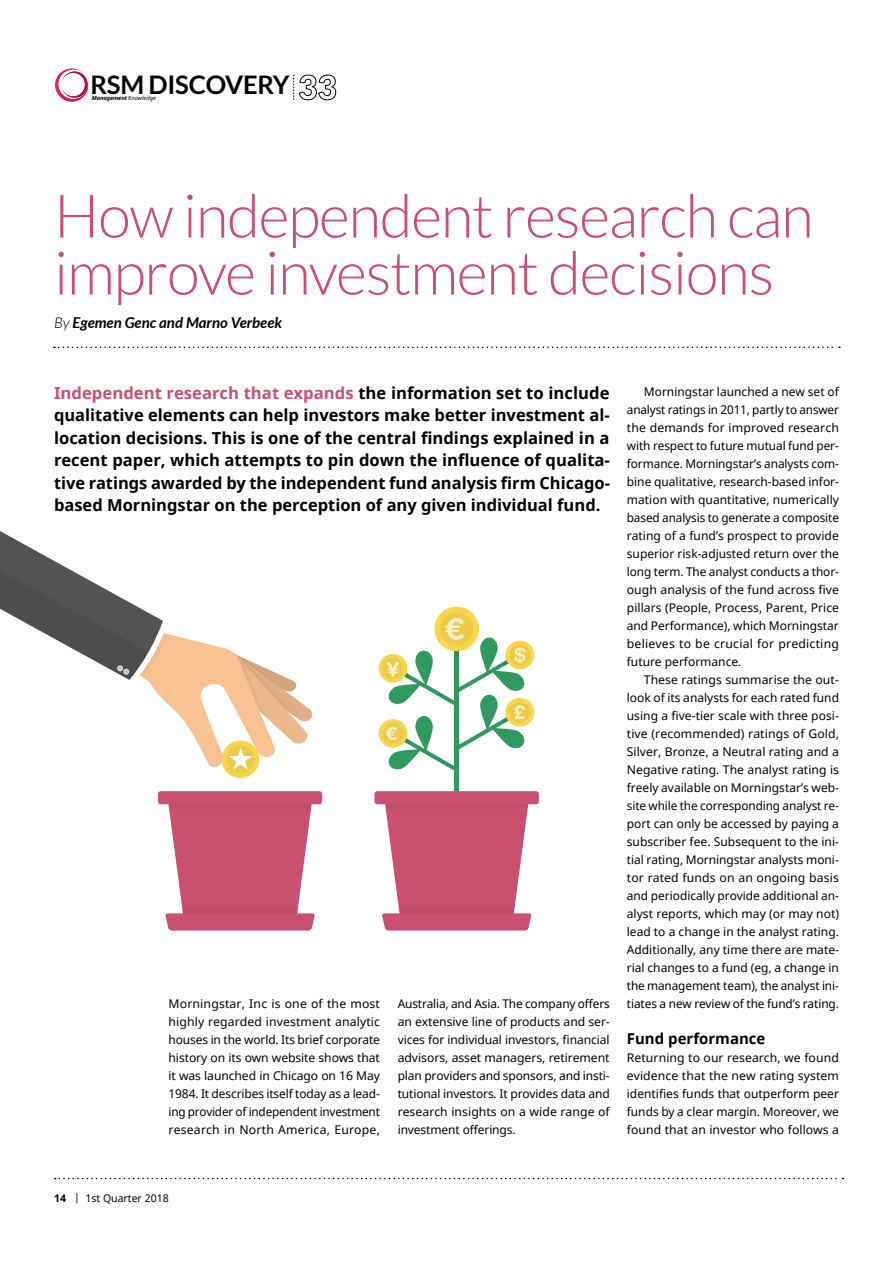
<style>
.page{position:relative;width:893px;height:1263px;background:#fff}
.page>*{position:absolute;margin:0;border:0;box-sizing:border-box;transform-origin:0 0}
.t1{font:300 60px/57px "Lato";letter-spacing:-.02em;color:#ca506f}
.t2{font:700 25.65px "Lato";letter-spacing:-.01em;color:#000}
.t3{font:700 16.5px/22.5px "Noto Sans";color:#000;text-align:justify}
.t4{font:italic 700 15px "Lato";color:#000}
.t5{font:700 15px "Noto Sans";color:#000}
.t6{font:12px/18px "Noto Sans";color:#000;text-align:justify}
.t7{font:10.5px "Noto Sans";color:#000}
.t8{font:italic 700 5.7px "Noto Sans";letter-spacing:-.02em;color:#000}
.s1{font-weight:400}
.s2{font-weight:300}
.s3{color:#ca506f}
.s4{font-weight:700}
</style>
<div class="page">
<svg style="left:55px;top:1178px;width:788px;height:1px"></svg>
<svg style="left:55px;top:69px;width:27px;height:33px"></svg>
<img style="left:62px;top:72px;width:26px;height:26px">
<svg style="left:293px;top:75px;width:43px;height:25px"></svg>
<svg style="left:54px;top:347px;width:786px;height:1px"></svg>
<svg style="left:165px;top:804px;width:150px;height:126px;background:#cf6580"></svg>
<div style="left:158px;top:791px;width:164px;height:13px;background:#c9506f;border-radius:3px"></div>
<div style="left:221px;top:740px;width:38px;height:38px;background:#f7d64d;border-radius:50%"></div>
<div style="left:454px;top:641px;width:5px;height:221px;background:#30995f"></div>
<svg style="left:382px;top:804px;width:150px;height:126px;background:#cf6580"></svg>
<div style="left:374px;top:791px;width:165px;height:13px;background:#c9506f;border-radius:3px"></div>
<svg style="left:434px;top:606px;width:45px;height:45px"></svg>
<div style="left:440px;top:612px;width:33px;height:33px;background:#ebcb49;border-radius:50%"></div>
<svg style="left:0;top:531px;width:313px;height:242px"></svg>
<svg style="left:378px;top:618px;width:157px;height:153px"></svg>
<h2 class="t2" style="left:90px;top:70px;width:201px">RSM DISCOVERY</h2>
<p class="t8" style="left:92px;top:94px;width:66px">Management <span class="s1">Knowledge</span></p>
<h1 class="t1" style="left:54px;top:188px;width:761px">How independent research can improve investment decisions</h1>
<p class="t4" style="left:54px;top:313px;width:230px"><span class="s2">By</span> Egemen Genc and Marno Verbeek</p>
<p class="t3" style="left:54px;top:381px;width:557px"><span class="s3">Independent research that expands</span> the information set to include qualitative elements can help investors make better investment al&shy;location decisions. This is one of the central findings explained in a recent paper, which attempts to pin down the influence of qualita&shy;tive ratings awarded by the independent fund analysis firm Chicago&shy;based Morningstar on the perception of any given individual fund.</p>
<p class="t6" style="left:169px;top:994px;width:213px">Morningstar, Inc is one of the most highly regarded investment analytic houses in the world. Its brief corporate history on its own website shows that it was launched in Chicago on 16 May 1984. It describes itself today as a lead&shy;ing provider of independent investment research in North America, Europe,</p>
<p class="t6" style="left:398px;top:994px;width:214px">Australia, and Asia. The company offers an extensive line of products and ser&shy;vices for individual investors, financial advisors, asset managers, retirement plan providers and sponsors, and insti&shy;tutional investors. It provides data and research insights on a wide range of investment offerings.</p>
<p class="t6" style="left:627px;top:382px;width:214px;text-indent:17px">Morningstar launched a new set of analyst ratings in 2011, partly to answer the demands for improved research with respect to future mutual fund per&shy;formance. Morningstar’s analysts com&shy;bine qualitative, research-based infor&shy;mation with quantitative, numerically based analysis to generate a composite rating of a fund’s prospect to provide superior risk-adjusted return over the long term. The analyst conducts a thor&shy;ough analysis of the fund across five pillars (People, Process, Parent, Price and Performance), which Morningstar believes to be crucial for predicting future performance.</p>
<p class="t6" style="left:627px;top:670px;width:214px;text-indent:17px">These ratings summarise the out&shy;look of its analysts for each rated fund using a five-tier scale with three posi&shy;tive (recommended) ratings of Gold, Silver, Bronze, a Neutral rating and a Negative rating. The analyst rating is freely available on Morningstar’s web&shy;site while the corresponding analyst re&shy;port can only be accessed by paying a subscriber fee. Subsequent to the ini&shy;tial rating, Morningstar analysts moni&shy;tor rated funds on an ongoing basis and periodically provide additional an&shy;alyst reports, which may (or may not) lead to a change in the analyst rating.<br>Additionally, any time there are mate&shy;rial changes to a fund (eg, a change in the management team), the analyst ini&shy;tiates a new review of the fund’s rating.</p>
<p class="t5" style="left:627px;top:1028px;width:140px">Fund performance</p>
<p class="t6" style="left:627px;top:1048px;width:214px">Returning to our research, we found evidence that the new rating system identifies funds that outperform peer funds by a clear margin. Moreover, we found that an investor who follows a</p>
<p class="t7" style="left:54px;top:1191px;width:116px"><span class="s4">14</span> | 1st Quarter 2018</p>
</div>
